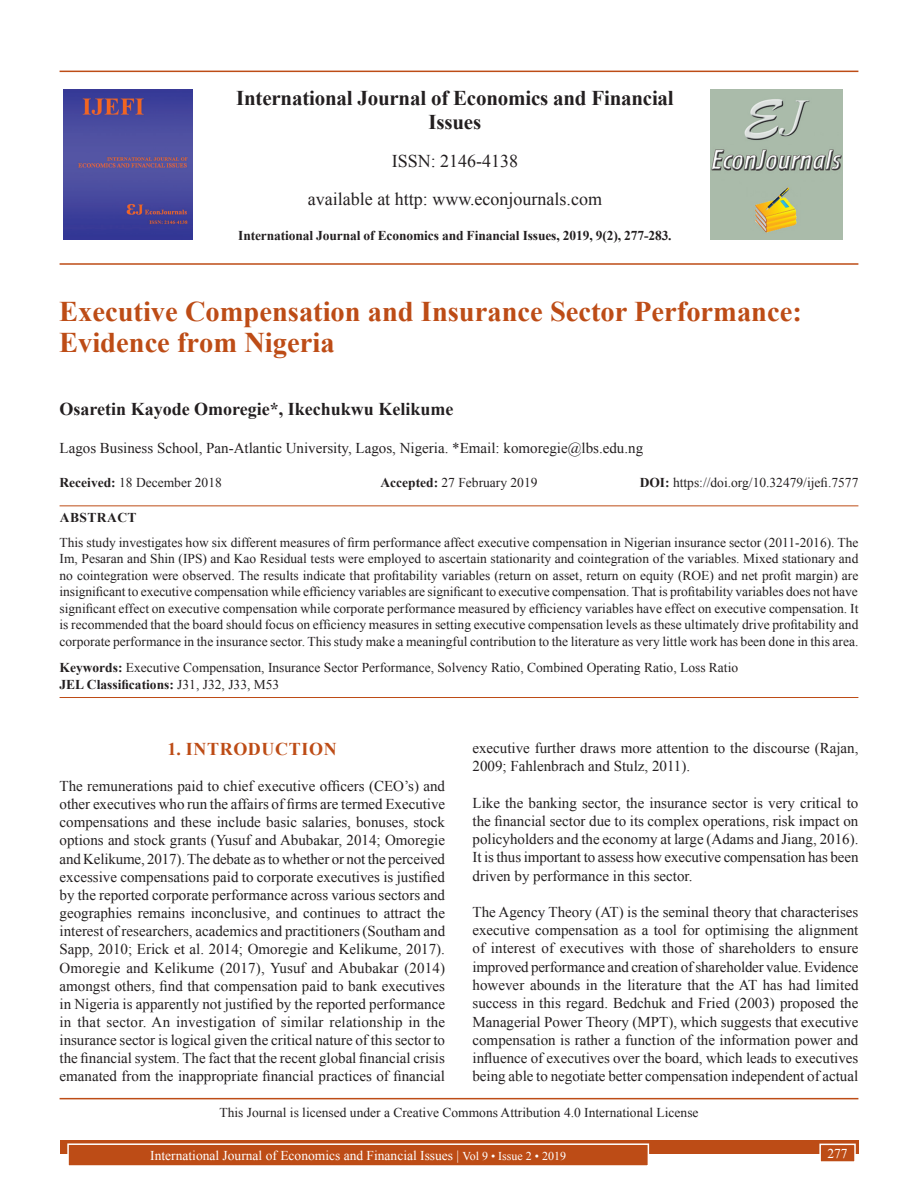
<style>
.page{position:relative;width:918px;height:1188px;background:#fff}
.page>*{position:absolute;margin:0;border:0;box-sizing:border-box;transform-origin:0 0}
.AT{font:700 28.5px/31.5px "Times New Roman";color:#bd4c16}
.Issue_details{font:700 21px/24px "Times New Roman";letter-spacing:-.01em;color:#231f20;text-align:center}
.Issue_details-2{font:18px "Times New Roman";color:#231f20}
.AU{font:700 18px "Times New Roman";color:#231f20}
.t1{font:700 18px "Times New Roman";letter-spacing:.035em;color:#bd4c16}
.TX{font:15px/18.1px "Times New Roman";color:#231f20;text-align:justify}
.AFF{font:15px "Times New Roman";color:#231f20}
.ABS{font:13.5px/16.5px "Times New Roman";color:#231f20;text-align:justify}
.KWD{font:13.5px/16.2px "Times New Roman";color:#231f20}
.HIS{font:13.5px "Times New Roman";color:#231f20}
.CCA{font:13.5px "Times New Roman";color:#231f20}
.Folio{font:13.5px "Times New Roman";color:#fff}
.Issue_details-3{font:700 13.5px "Times New Roman";letter-spacing:-.01em;color:#231f20}
.ABSH{font:700 13.5px "Times New Roman";letter-spacing:.035em;color:#231f20}
.s1{font-weight:700}
.s2{font-size:12px}
</style>
<div class="page">
<hr style="left:60px;top:71px;width:798px;height:1px;background:#bd4c16">
<hr style="left:60px;top:263px;width:798px;height:2px;background:#bd4c16">
<img style="left:64px;top:89px;width:129px;height:151px">
<img style="left:711px;top:89px;width:132px;height:150px">
<div style="left:60px;top:1140px;width:798px;height:13px;background:#bd4c16"></div>
<div style="left:68px;top:1144px;width:580px;height:22px;background:#bd4c16"></div>
<div style="left:67px;top:1143px;width:582px;height:24px;border:2px solid #fff"></div>
<div style="left:820px;top:1144px;width:35px;height:18px;background:#bd4c16"></div>
<div style="left:819px;top:1144px;width:37px;height:19px;border:2px solid #fff"></div>
<hr style="left:60px;top:505px;width:798px;height:1px;background:#bd4c16">
<hr style="left:60px;top:697px;width:798px;height:1px;background:#bd4c16">
<hr style="left:60px;top:1098px;width:798px;height:1px;background:#bd4c16">
<p class="Issue_details" style="left:236px;top:85px;width:439px">International Journal of Economics and Financial<br>Issues</p>
<p class="Issue_details-2" style="left:392px;top:148px;width:128px">ISSN: 2146-4138</p>
<p class="Issue_details-2" style="left:308px;top:186px;width:296px">available at http: www.econjournals.com</p>
<p class="Issue_details-3" style="left:238px;top:226px;width:435px">International Journal of Economics and Financial Issues, 2019, 9(2), 277-283.</p>
<p class="AT" style="left:59px;top:294px;width:744px">Executive Compensation and Insurance Sector Performance:<br>Evidence from Nigeria</p>
<p class="AU" style="left:60px;top:396px;width:395px">Osaretin Kayode Omoregie*, Ikechukwu Kelikume</p>
<p class="AFF" style="left:60px;top:437px;width:585px">Lagos Business School, Pan-Atlantic University, Lagos, Nigeria. *Email: komoregie@lbs.edu.ng</p>
<p class="HIS" style="left:60px;top:473px;width:164px"><span class="s1">Received:</span> 18 December 2018</p>
<p class="HIS" style="left:380px;top:473px;width:159px"><span class="s1">Accepted:</span> 27 February 2019</p>
<p class="HIS" style="left:640px;top:473px;width:220px"><span class="s1">DOI:</span> https://doi.org/10.32479/ijefi.7577</p>
<p class="ABSH" style="left:60px;top:507px;width:78px">ABSTRACT</p>
<p class="ABS" style="left:60px;top:534px;width:800px">This study investigates how six different measures of firm performance affect executive compensation in Nigerian insurance sector (2011-2016). The Im, Pesaran and Shin (IPS) and Kao Residual tests were employed to ascertain stationarity and cointegration of the variables. Mixed stationary and no cointegration were observed. The results indicate that profitability variables (return on asset, return on equity (ROE) and net profit margin) are insignificant to executive compensation while efficiency variables are significant to executive compensation. That is profitability variables does not have significant effect on executive compensation while corporate performance measured by efficiency variables have effect on executive compensation. It is recommended that the board should focus on efficiency measures in setting executive compensation levels as these ultimately drive profitability and corporate performance in the insurance sector. This study make a meaningful contribution to the literature as very little work has been done in this area.</p>
<p class="KWD" style="left:60px;top:659px;width:680px"><span class="s1">Keywords:</span> Executive Compensation, Insurance Sector Performance, Solvency Ratio, Combined Operating Ratio, Loss Ratio<br><span class="s1">JEL Classifications:</span> J31, J32, J33, M53</p>
<p class="TX" style="left:473px;top:738px;width:387px">executive further draws more attention to the discourse (Rajan,<br>2009; Fahlenbrach and Stulz, 2011).</p>
<p class="TX" style="left:473px;top:793px;width:388px">Like the banking sector, the insurance sector is very critical to the financial sector due to its complex operations, risk impact on policyholders and the economy at large (Adams and Jiang, 2016).<br>It is thus important to assess how executive compensation has been driven by performance in this sector.</p>
<p class="TX" style="left:473px;top:902px;width:388px">The Agency Theory (AT) is the seminal theory that characterises executive compensation as a tool for optimising the alignment of interest of executives with those of shareholders to ensure improved performance and creation of shareholder value. Evidence however abounds in the literature that the AT has had limited success in this regard. Bedchuk and Fried (2003) proposed the Managerial Power Theory (MPT), which suggests that executive compensation is rather a function of the information power and influence of executives over the board, which leads to executives being able to negotiate better compensation independent of actual</p>
<p class="CCA" style="left:219px;top:1103px;width:481px">This Journal is licensed under a Creative Commons Attribution 4.0 International License</p>
<h1 class="t1" style="left:168px;top:736px;width:171px">1. INTRODUCTION</h1>
<p class="TX" style="left:60px;top:776px;width:387px">The remunerations paid to chief executive officers (CEO’s) and other executives who run the affairs of firms are termed Executive compensations and these include basic salaries, bonuses, stock options and stock grants (Yusuf and Abubakar, 2014; Omoregie and Kelikume, 2017). The debate as to whether or not the perceived excessive compensations paid to corporate executives is justified by the reported corporate performance across various sectors and geographies remains inconclusive, and continues to attract the interest of researchers, academics and practitioners (Southam and Sapp, 2010; Erick et al. 2014; Omoregie and Kelikume, 2017).<br>Omoregie and Kelikume (2017), Yusuf and Abubakar (2014) amongst others, find that compensation paid to bank executives in Nigeria is apparently not justified by the reported performance in that sector. An investigation of similar relationship in the insurance sector is logical given the critical nature of this sector to the financial system. The fact that the recent global financial crisis emanated from the inappropriate financial practices of financial</p>
<p class="Folio" style="left:150px;top:1146px;width:417px">International Journal of Economics and Financial Issues | <span class="s2">Vol 9 • Issue 2 • 2019</span></p>
<p class="Folio" style="left:827px;top:1144px;width:22px">277</p>
</div>
